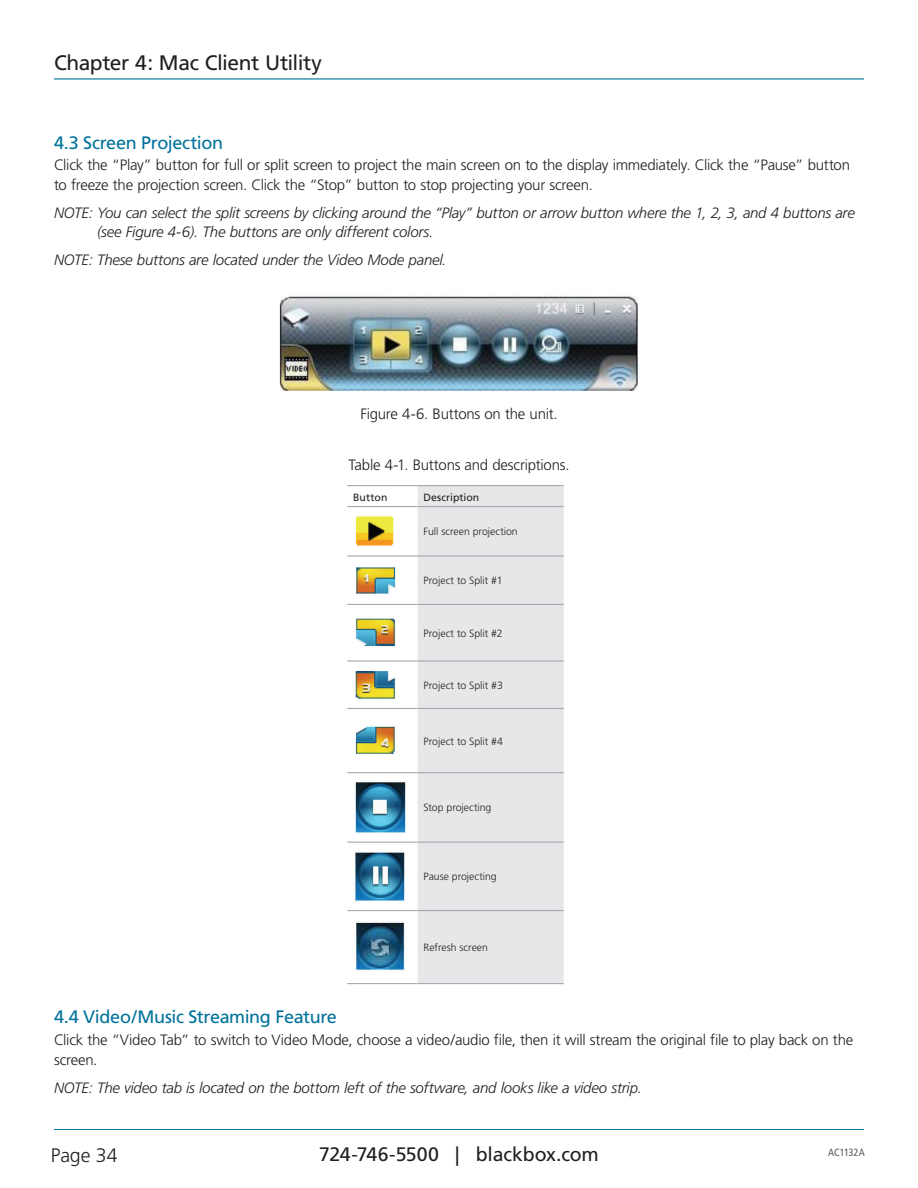
<style>
.page{position:relative;width:918px;height:1188px;background:#fff}
.page>*{position:absolute;margin:0;border:0;box-sizing:border-box;transform-origin:0 0}
.t1{font:21px "Frutiger";letter-spacing:-.025em;color:#231f20}
.t2{font:19.5px "Frutiger";letter-spacing:-.01em;color:#231f20}
.t3{font:300 19.5px "Frutiger";letter-spacing:-.005em;color:#231f20}
.t4{font:18px "Frutiger";letter-spacing:-.02em;color:#00729b}
.t5{font:300 15px/19.5px "Frutiger";letter-spacing:-.015em;color:#231f20}
.t6{font:italic 300 15px/19.5px "Frutiger";letter-spacing:-.015em;color:#231f20}
.t7{font:300 10.5px "Frutiger";letter-spacing:-.005em;color:#231f20}
.t8{font:10.5px "Frutiger";letter-spacing:.005em;color:#231f20}
.t9{font:condensed 10.5px "Frutiger";letter-spacing:-.01em;color:#57585a}
</style>
<div class="page">
<hr style="left:54px;top:1129px;width:810px;height:1px;background:#00729b">
<hr style="left:54px;top:78px;width:810px;height:2px;background:#00729b">
<img style="left:279px;top:296px;width:359px;height:95px">
<svg style="left:347px;top:486px;width:71px;height:426px"></svg>
<div style="left:418px;top:486px;width:146px;height:497px;background:#e6e7e9"></div>
<hr style="left:347px;top:485px;width:71px;height:1px;background:#a8a9ad">
<hr style="left:418px;top:485px;width:146px;height:1px;background:#a8a9ad">
<hr style="left:347px;top:506px;width:71px;height:1px;background:#a8a9ad">
<hr style="left:418px;top:506px;width:146px;height:1px;background:#a8a9ad">
<hr style="left:347px;top:555px;width:71px;height:2px;background:#a8a9ad">
<hr style="left:418px;top:555px;width:146px;height:2px;background:#a8a9ad">
<hr style="left:347px;top:604px;width:71px;height:1px;background:#a8a9ad">
<hr style="left:418px;top:604px;width:146px;height:1px;background:#a8a9ad">
<hr style="left:347px;top:660px;width:71px;height:2px;background:#a8a9ad">
<hr style="left:418px;top:660px;width:146px;height:2px;background:#a8a9ad">
<hr style="left:347px;top:708px;width:71px;height:1px;background:#a8a9ad">
<hr style="left:418px;top:708px;width:146px;height:1px;background:#a8a9ad">
<hr style="left:347px;top:772px;width:71px;height:1px;background:#a8a9ad">
<hr style="left:418px;top:772px;width:146px;height:1px;background:#a8a9ad">
<hr style="left:347px;top:842px;width:71px;height:1px;background:#a8a9ad">
<hr style="left:418px;top:842px;width:146px;height:1px;background:#a8a9ad">
<hr style="left:347px;top:910px;width:71px;height:1px;background:#a8a9ad">
<hr style="left:418px;top:910px;width:146px;height:1px;background:#a8a9ad">
<hr style="left:347px;top:983px;width:71px;height:1px;background:#a8a9ad">
<hr style="left:418px;top:983px;width:146px;height:1px;background:#a8a9ad">
<img style="left:353px;top:514px;width:44px;height:34px">
<img style="left:353px;top:564px;width:45px;height:32px">
<img style="left:353px;top:617px;width:45px;height:32px">
<img style="left:353px;top:668px;width:44px;height:33px">
<img style="left:353px;top:725px;width:45px;height:31px">
<img style="left:353px;top:781px;width:54px;height:53px">
<img style="left:353px;top:850px;width:54px;height:52px">
<img style="left:356px;top:922px;width:49px;height:48px">
<h1 class="t1" style="left:54px;top:50px;width:269px">Chapter 4: Mac Client Utility</h1>
<p class="t4" style="left:54px;top:132px;width:171px">4.3 Screen Projection</p>
<p class="t5" style="left:54px;top:155px;width:798px">Click the “Play” button for full or split screen to project the main screen on to the display immediately. Click the “Pause” button to freeze the projection screen. Click the “Stop” button to stop projecting your screen.</p>
<p class="t6" style="left:97px;top:203px;width:759px;text-indent:-43px">NOTE: You can select the split screens by clicking around the “Play” button or arrow button where the 1, 2, 3, and 4 buttons are (see Figure 4-6). The buttons are only different colors.</p>
<p class="t6" style="left:54px;top:251px;width:394px">NOTE: These buttons are located under the Video Mode panel.</p>
<p class="t5" style="left:360px;top:405px;width:199px">Figure 4-6. Buttons on the unit.</p>
<p class="t5" style="left:348px;top:456px;width:223px">Table 4-1. Buttons and descriptions.</p>
<p class="t8" style="left:353px;top:491px;width:36px">Button</p>
<p class="t8" style="left:424px;top:491px;width:57px">Description</p>
<p class="t7" style="left:424px;top:526px;width:96px">Full screen projection</p>
<p class="t7" style="left:424px;top:575px;width:80px">Project to Split #1</p>
<p class="t7" style="left:424px;top:627px;width:81px">Project to Split #2</p>
<p class="t7" style="left:424px;top:679px;width:81px">Project to Split #3</p>
<p class="t7" style="left:424px;top:735px;width:81px">Project to Split #4</p>
<p class="t7" style="left:424px;top:802px;width:69px">Stop projecting</p>
<p class="t7" style="left:424px;top:871px;width:75px">Pause projecting</p>
<p class="t7" style="left:424px;top:941px;width:66px">Refresh screen</p>
<p class="t4" style="left:54px;top:1007px;width:284px">4.4 Video/Music Streaming Feature</p>
<p class="t5" style="left:54px;top:1030px;width:801px">Click the “Video Tab” to switch to Video Mode, choose a video/audio file, then it will stream the original file to play back on the screen.</p>
<p class="t6" style="left:54px;top:1078px;width:589px">NOTE: The video tab is located on the bottom left of the software, and looks like a video strip.</p>
<h2 class="t3" style="left:51px;top:1144px;width:68px">Page 34</h2>
<h2 class="t2" style="left:319px;top:1143px;width:281px">724-746-5500 | blackbox.com</h2>
<p class="t9" style="left:828px;top:1147px;width:38px">AC1132A</p>
</div>
